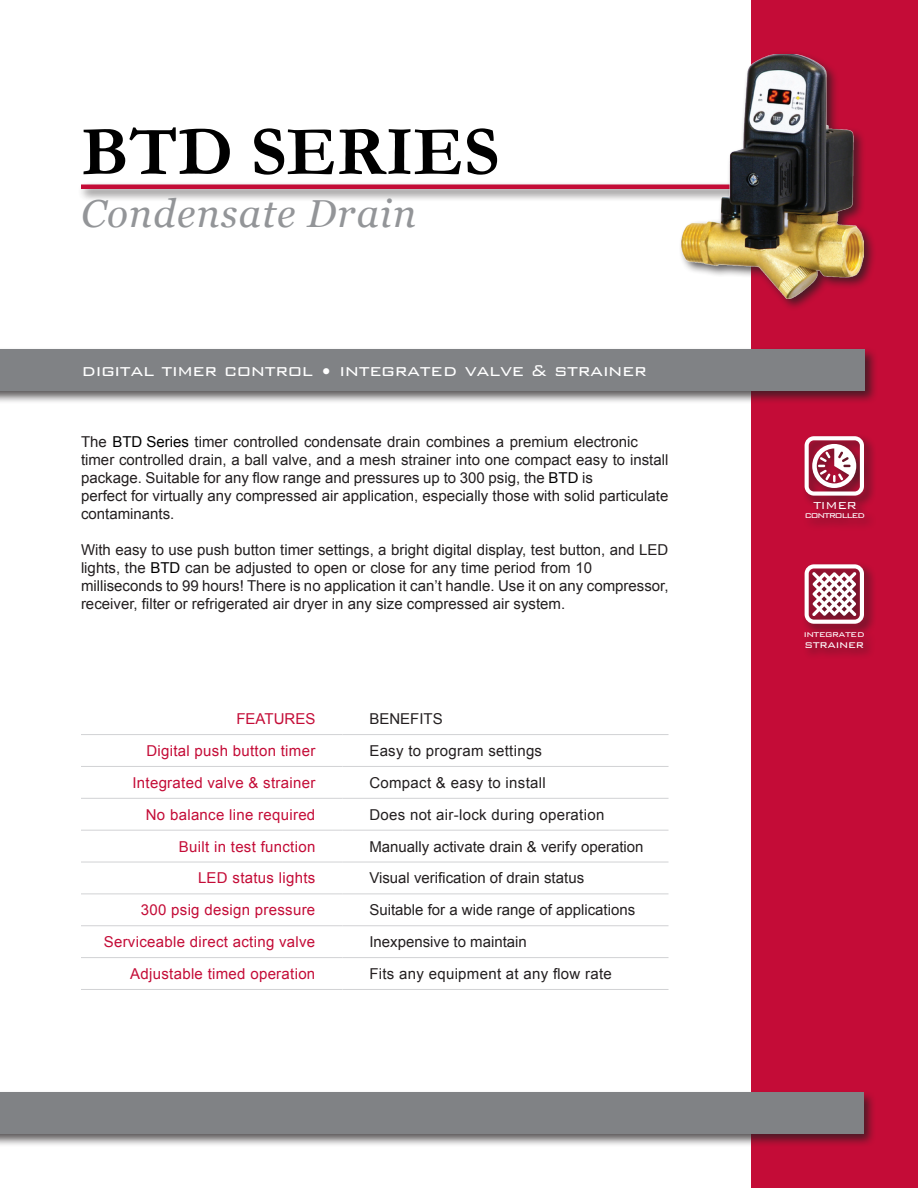
<style>
.page{position:relative;width:918px;height:1188px;background:#fff}
.page>*{position:absolute;margin:0;border:0;box-sizing:border-box;transform-origin:0 0}
.t1{font:700 70.5px "Garamond";color:#000}
.t2{font:italic 39px "Georgia";letter-spacing:.03em;color:#939598}
.t3{font:300 21px "Bank Gothic";letter-spacing:-.02em;color:#fff}
.t4{font:15px/18px "Arial";color:#231f20}
.t5{font:15px "Arial";letter-spacing:.02em;color:#c40c37}
.t6{font:15px "Arial";letter-spacing:.02em;color:#231f20}
.t7{font:15px "Arial";color:#c40c37}
.t8{font:300 13.5px "Bank Gothic";letter-spacing:-.02em;color:#fff}
.t9{font:300 11.25px "Bank Gothic";letter-spacing:-.04em;color:#fff}
.t10{font:300 11.25px "Bank Gothic";letter-spacing:-.09em;color:#fff}
.s1{color:#000}
</style>
<div class="page">
<div style="left:751px;top:0;width:167px;height:1188px;background:#c40c37"></div>
<div style="left:78px;top:181px;width:692px;height:21px;background:#231f20;opacity:.75"></div>
<div style="left:81px;top:184px;width:676px;height:5px;background:#c40c37"></div>
<div style="left:0;top:1090px;width:876px;height:57px;background:#231f20;opacity:.75"></div>
<div style="left:0;top:1093px;width:863px;height:41px;background:#808285"></div>
<div style="left:0;top:347px;width:878px;height:57px;background:#231f20;opacity:.75"></div>
<div style="left:0;top:350px;width:865px;height:41px;background:#808285"></div>
<div style="left:802px;top:561px;width:75px;height:75px;background:#231f20;opacity:.75"></div>
<svg style="left:805px;top:564px;width:59px;height:60px;background:#cd9da8"></svg>
<div style="left:802px;top:433px;width:75px;height:75px;background:#231f20;opacity:.75"></div>
<svg style="left:805px;top:436px;width:59px;height:60px;background:#c98998"></svg>
<hr style="left:81px;top:734px;width:261px;height:1px;background:#d1d2d4">
<hr style="left:342px;top:734px;width:327px;height:1px;background:#d1d2d4">
<hr style="left:342px;top:830px;width:327px;height:1px;background:#d1d2d4">
<hr style="left:81px;top:830px;width:261px;height:1px;background:#d1d2d4">
<hr style="left:342px;top:862px;width:327px;height:1px;background:#d1d2d4">
<hr style="left:81px;top:862px;width:261px;height:1px;background:#d1d2d4">
<hr style="left:81px;top:894px;width:261px;height:1px;background:#d1d2d4">
<hr style="left:81px;top:925px;width:261px;height:1px;background:#d1d2d4">
<hr style="left:81px;top:957px;width:261px;height:1px;background:#d1d2d4">
<hr style="left:342px;top:894px;width:327px;height:1px;background:#d1d2d4">
<hr style="left:342px;top:925px;width:327px;height:1px;background:#d1d2d4">
<hr style="left:342px;top:957px;width:327px;height:1px;background:#d1d2d4">
<hr style="left:81px;top:766px;width:261px;height:1px;background:#d1d2d4">
<hr style="left:342px;top:766px;width:327px;height:1px;background:#d1d2d4">
<hr style="left:81px;top:798px;width:261px;height:1px;background:#d1d2d4">
<hr style="left:342px;top:798px;width:327px;height:1px;background:#d1d2d4">
<hr style="left:81px;top:989px;width:261px;height:1px;background:#d1d2d4">
<hr style="left:342px;top:989px;width:327px;height:1px;background:#d1d2d4">
<div style="left:679px;top:51px;width:198px;height:260px;background:#231f20;opacity:.75"></div>
<img style="left:682px;top:54px;width:182px;height:245px">
<div style="left:802px;top:629px;width:74px;height:31px;background:#231f20;opacity:.75"></div>
<div style="left:803px;top:499px;width:74px;height:32px;background:#231f20;opacity:.75"></div>
<h1 class="t1" style="left:81px;top:104px;width:420px">BTD SERIES</h1>
<h2 class="t2" style="left:81px;top:185px;width:337px">Condensate Drain</h2>
<h3 class="t3" style="left:81px;top:355px;width:567px">digital timer control • integrated valve &amp; strainer</h3>
<p class="t4" style="left:81px;top:433px;width:589px">The <span class="s1">BTD Series</span> timer controlled condensate drain combines a premium electronic timer controlled drain, a ball valve, and a mesh strainer into one compact easy to install package. Suitable for any flow range and pressures up to 300 psig, the <span class="s1">BTD</span> is<br>perfect for virtually any compressed air application, especially those with solid particulate contaminants.</p>
<p class="t4" style="left:81px;top:541px;width:589px">With easy to use push button timer settings, a bright digital display, test button, and LED lights, the <span class="s1">BTD</span> can be adjusted to open or close for any time period from 10 milliseconds to 99 hours! There is no application it can’t handle. Use it on any compressor, receiver, filter or refrigerated air dryer in any size compressed air system.</p>
<p class="t7" style="left:236px;top:709px;width:80px">FEATURES</p>
<p class="t4" style="left:369px;top:710px;width:75px">BENEFITS</p>
<p class="t5" style="left:146px;top:741px;width:170px">Digital push button timer</p>
<p class="t6" style="left:369px;top:741px;width:174px">Easy to program settings</p>
<p class="t5" style="left:132px;top:773px;width:184px">Integrated valve &amp; strainer</p>
<p class="t6" style="left:369px;top:773px;width:178px">Compact &amp; easy to install</p>
<p class="t5" style="left:146px;top:805px;width:171px">No balance line required</p>
<p class="t6" style="left:369px;top:805px;width:236px">Does not air-lock during operation</p>
<p class="t5" style="left:179px;top:836px;width:138px">Built in test function</p>
<p class="t4" style="left:369px;top:837px;width:276px">Manually activate drain &amp; verify operation</p>
<p class="t5" style="left:198px;top:868px;width:119px">LED status lights</p>
<p class="t4" style="left:369px;top:869px;width:216px">Visual verification of drain status</p>
<p class="t5" style="left:141px;top:900px;width:176px">300 psig design pressure</p>
<p class="t4" style="left:369px;top:901px;width:267px">Suitable for a wide range of applications</p>
<p class="t5" style="left:104px;top:932px;width:213px">Serviceable direct acting valve</p>
<p class="t4" style="left:369px;top:933px;width:159px">Inexpensive to maintain</p>
<p class="t5" style="left:130px;top:964px;width:187px">Adjustable timed operation</p>
<p class="t6" style="left:369px;top:964px;width:244px">Fits any equipment at any flow rate</p>
<p class="t8" style="left:813px;top:495px;width:45px">TIMER</p>
<p class="t10" style="left:805px;top:506px;width:62px">controlled</p>
<p class="t9" style="left:804px;top:626px;width:63px">integrated</p>
<p class="t8" style="left:805px;top:634px;width:61px">strainer</p>
</div>
